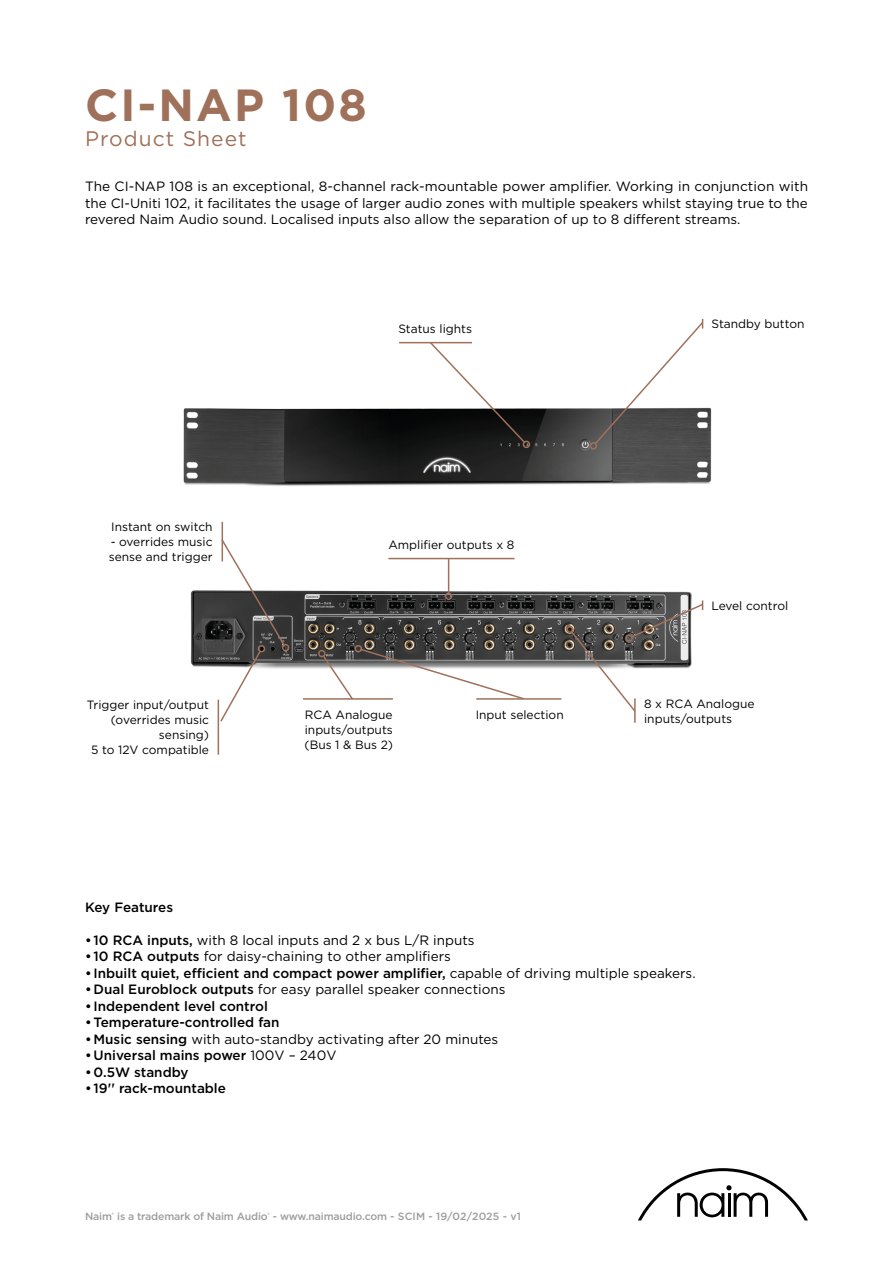
<style>
.page{position:relative;width:893px;height:1263px;background:#fff}
.page>*{position:absolute;margin:0;border:0;box-sizing:border-box;transform-origin:0 0}
.t1{font:700 45px "Gotham";letter-spacing:.05em;color:#9f715a}
.t2{font:21px "Gotham";letter-spacing:.05em;color:#9f715a}
.t3{font:13.5px/16.5px "Gotham";color:#000;text-align:justify}
.t4{font:500 13.5px "Gotham";color:#000}
.t5{font:12px/15px "Gotham";color:#000}
.t6{font:500 10.5px "Gotham";letter-spacing:-.015em;color:#9d9d9c}
.s1{font-weight:500}
.s2{font-weight:400}
</style>
<div class="page">
<img style="left:190px;top:557px;width:502px;height:152px">
<img style="left:183px;top:407px;width:529px;height:79px">
<svg style="left:638px;top:1168px;width:170px;height:52px"></svg>
<svg style="left:593px;top:319px;width:111px;height:127px"></svg>
<div style="left:590px;top:442px;width:7px;height:8px;border:2px solid #9f715a;border-radius:50%"></div>
<hr style="left:222px;top:522px;width:1px;height:39px;background:#9f715a">
<svg style="left:429px;top:341px;width:97px;height:103px"></svg>
<div style="left:523px;top:441px;width:7px;height:7px;border:2px solid #9f715a;border-radius:50%"></div>
<div style="left:282px;top:644px;width:7px;height:7px;border:2px solid #9f715a;border-radius:50%"></div>
<hr style="left:399px;top:342px;width:73px;height:1px;background:#9f715a">
<hr style="left:476px;top:698px;width:85px;height:2px;background:#9f715a">
<hr style="left:303px;top:698px;width:90px;height:2px;background:#9f715a">
<svg style="left:318px;top:643px;width:207px;height:58px"></svg>
<hr style="left:634px;top:698px;width:2px;height:25px;background:#9f715a">
<svg style="left:570px;top:600px;width:134px;height:113px"></svg>
<div style="left:566px;top:626px;width:8px;height:7px;border:2px solid #9f715a;border-radius:50%"></div>
<hr style="left:388px;top:558px;width:126px;height:1px;background:#9f715a">
<hr style="left:448px;top:559px;width:1px;height:34px;background:#9f715a">
<div style="left:445px;top:592px;width:7px;height:8px;border:2px solid #9f715a;border-radius:50%"></div>
<hr style="left:218px;top:700px;width:1px;height:55px;background:#9f715a">
<svg style="left:219px;top:538px;width:67px;height:185px"></svg>
<div style="left:258px;top:645px;width:7px;height:7px;border:2px solid #9f715a;border-radius:50%"></div>
<h1 class="t1" style="left:85px;top:75px;width:283px">CI-NAP 108</h1>
<h2 class="t2" style="left:85px;top:125px;width:163px">Product Sheet</h2>
<p class="t3" style="left:85px;top:178px;width:725px">The CI-NAP 108 is an exceptional, 8-channel rack-mountable power amplifier. Working in conjunction with the CI-Uniti 102, it facilitates the usage of larger audio zones with multiple speakers whilst staying true to the revered Naim Audio sound. Localised inputs also allow the separation of up to 8 different streams.</p>
<p class="t5" style="left:111px;top:519px;width:103px">Instant on switch</p>
<p class="t5" style="left:109px;top:534px;width:105px">- overrides music sense and trigger</p>
<p class="t5" style="left:87px;top:697px;width:124px;text-align:right">Trigger input/output (overrides music sensing)<br>5 to 12V compatible</p>
<p class="t4" style="left:85px;top:898px;width:90px">Key Features</p>
<p class="t5" style="left:398px;top:321px;width:75px">Status lights</p>
<p class="t5" style="left:711px;top:316px;width:95px">Standby button</p>
<p class="t5" style="left:388px;top:537px;width:128px">Amplifier outputs x 8</p>
<p class="t5" style="left:305px;top:707px;width:89px">RCA Analogue</p>
<p class="t5" style="left:476px;top:707px;width:90px">Input selection</p>
<p class="t5" style="left:304px;top:722px;width:90px">inputs/outputs (Bus 1 &amp; Bus 2)</p>
<p class="t5" style="left:711px;top:598px;width:78px">Level control</p>
<p class="t5" style="left:644px;top:696px;width:112px">8 x RCA Analogue inputs/outputs</p>
<p class="t3" style="left:85px;top:932px;width:391px"><span class="s1">• 10 RCA inputs,</span> with 8 local inputs and 2 x bus L/R inputs</p>
<p class="t3" style="left:85px;top:948px;width:367px"><span class="s1">• 10 RCA outputs</span> for daisy-chaining to other amplifiers</p>
<p class="t4" style="left:85px;top:964px;width:612px">• Inbuilt quiet, efficient and compact power amplifier, <span class="s2">capable of driving multiple speakers.</span></p>
<p class="t3" style="left:85px;top:981px;width:422px"><span class="s1">•Dual Euroblock outputs</span> for easy parallel speaker connections</p>
<p class="t4" style="left:85px;top:997px;width:184px">• Independent level control</p>
<p class="t4" style="left:85px;top:1014px;width:196px">•Temperature-controlled fan</p>
<p class="t3" style="left:85px;top:1031px;width:415px"><span class="s1">•Music sensing</span> with auto-standby activating after 20 minutes</p>
<p class="t4" style="left:85px;top:1047px;width:253px">•Universal mains power <span class="s2">100V – 240V</span></p>
<p class="t4" style="left:85px;top:1063px;width:105px">•0.5W standby</p>
<p class="t4" style="left:85px;top:1080px;width:142px">• 19'' rack-mountable</p>
<p class="t6" style="left:85px;top:1210px;width:437px">Naim<sup>®</sup> is a trademark of Naim Audio<sup>®</sup> - www.naimaudio.com - SCIM - 19/02/2025 - v1</p>
</div>
